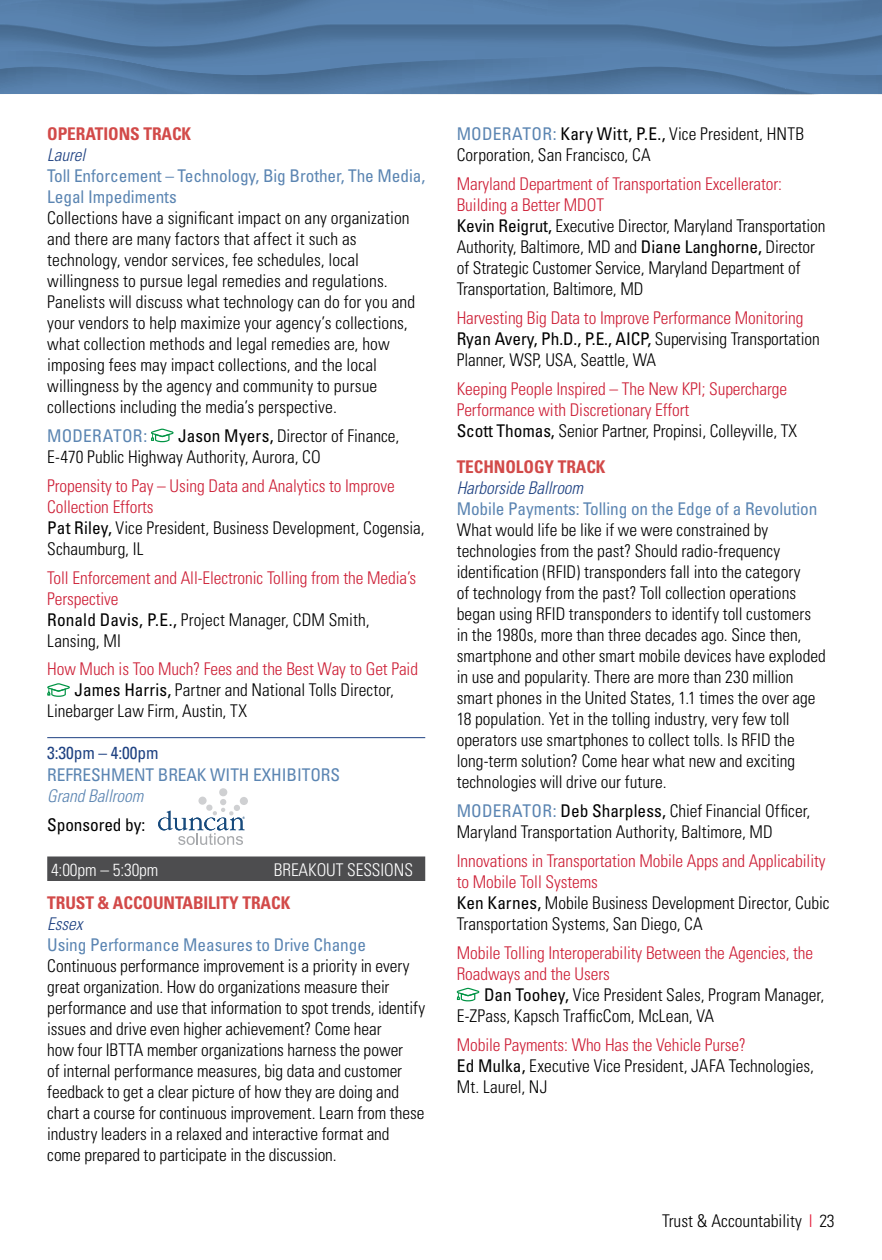
<style>
.page{position:relative;width:882px;height:1260px;background:#fff}
.page>*{position:absolute;margin:0;border:0;box-sizing:border-box;transform-origin:0 0}
.t1{font:300 condensed 17.5px/21px "Univers";color:#000}
.t2{font:300 condensed 17.5px/21px "Univers";letter-spacing:-.005em;color:#cd1f36}
.t3{font:condensed 17.5px/21px "Univers";letter-spacing:-.005em;color:#5b85b2}
.t4{font:700 condensed 17.5px "Univers";letter-spacing:-.005em;color:#d24a49}
.t5{font:italic 300 condensed 17.5px "Univers";letter-spacing:-.005em;color:#1f4282}
.t6{font:300 condensed 17.5px "Univers";letter-spacing:-.005em;color:#fff}
.t7{font:condensed 17.5px "Univers";letter-spacing:-.005em;color:#1f4282}
.t8{font:italic 300 condensed 17.5px "Univers";letter-spacing:-.005em;color:#5b85b2}
.t9{font:condensed 17.5px "Univers";letter-spacing:-.005em;color:#000}
.s1{font-weight:400}
.s2{font-weight:400;color:#000}
.s3{color:#000}
.s4{font-weight:400;color:#5b85b2}
.s5{color:#cd1f36}
.s6{color:#e31837}
</style>
<div class="page">
<svg style="left:0;top:0;width:882px;height:94px;background:#537ba5"></svg>
<hr style="left:47px;top:737px;width:378px;height:1px;background:#1f4282">
<div style="left:47px;top:857px;width:378px;height:24px;background:#4d4d4f"></div>
<svg style="left:151px;top:429px;width:23px;height:13px"></svg>
<svg style="left:47px;top:683px;width:23px;height:14px"></svg>
<svg style="left:457px;top:988px;width:22px;height:13px"></svg>
<svg style="left:158px;top:788px;width:90px;height:57px"></svg>
<p class="t4" style="left:47px;top:123px;width:146px">OPERATIONS TRACK</p>
<p class="t5" style="left:47px;top:144px;width:40px">Laurel</p>
<p class="t3" style="left:47px;top:165px;width:380px">Toll Enforcement – Technology, Big Brother, The Media,<br>Legal Impediments</p>
<p class="t1" style="left:47px;top:207px;width:369px">Collections have a significant impact on any organization and there are many factors that affect it such as technology, vendor services, fee schedules, local willingness to pursue legal remedies and regulations.<br>Panelists will discuss what technology can do for you and your vendors to help maximize your agency’s collections, what collection methods and legal remedies are, how imposing fees may impact collections, and the local willingness by the agency and community to pursue collections including the media’s perspective.</p>
<p class="t3" style="left:47px;top:425px;width:102px">MODERATOR:</p>
<p class="t1" style="left:47px;top:425px;width:354px;text-indent:131px"><span class="s1">Jason Myers,</span> Director of Finance,<br>E-470 Public Highway Authority, Aurora, CO</p>
<p class="t2" style="left:47px;top:475px;width:379px">Propensity to Pay – Using Data and Analytics to Improve Collection Efforts<br><span class="s2">Pat Riley,</span> <span class="s3">Vice President, Business Development, Cogensia, Schaumburg, IL</span></p>
<p class="t2" style="left:47px;top:567px;width:370px">Toll Enforcement and All-Electronic Tolling from the Media’s Perspective<br><span class="s2">Ronald Davis, P.E.,</span> <span class="s3">Project Manager, CDM Smith, Lansing, MI</span></p>
<p class="t2" style="left:47px;top:659px;width:372px">How Much is Too Much? Fees and the Best Way to Get Paid</p>
<p class="t1" style="left:75px;top:680px;width:321px"><span class="s1">James Harris,</span> Partner and National Tolls Director,</p>
<p class="t1" style="left:47px;top:701px;width:201px">Linebarger Law Firm, Austin, TX</p>
<p class="t7" style="left:47px;top:742px;width:113px">3:30pm – 4:00pm</p>
<p class="t3" style="left:47px;top:764px;width:294px">REFRESHMENT BREAK WITH EXHIBITORS</p>
<p class="t8" style="left:47px;top:785px;width:98px">Grand Ballroom</p>
<p class="t9" style="left:47px;top:814px;width:100px">Sponsored by:</p>
<p class="t6" style="left:51px;top:859px;width:109px">4:00pm – 5:30pm</p>
<p class="t6" style="left:274px;top:859px;width:141px">BREAKOUT SESSIONS</p>
<p class="t4" style="left:47px;top:892px;width:245px">TRUST &amp; ACCOUNTABILITY TRACK</p>
<p class="t5" style="left:47px;top:914px;width:37px">Essex</p>
<p class="t3" style="left:47px;top:934px;width:320px">Using Performance Measures to Drive Change</p>
<p class="t1" style="left:47px;top:956px;width:379px">Continuous performance improvement is a priority in every great organization. How do organizations measure their performance and use that information to spot trends, identify issues and drive even higher achievement? Come hear<br>how four IBTTA member organizations harness the power<br>of internal performance measures, big data and customer feedback to get a clear picture of how they are doing and chart a course for continuous improvement. Learn from these industry leaders in a relaxed and interactive format and come prepared to participate in the discussion.</p>
<p class="t1" style="left:457px;top:123px;width:349px"><span class="s4">MODERATOR:</span> <span class="s1">Kary Witt, P.E.,</span> Vice President, HNTB<br>Corporation, San Francisco, CA</p>
<p class="t1" style="left:457px;top:173px;width:370px"><span class="s5">Maryland Department of Transportation Excellerator:<br>Building a Better MDOT<br></span><span class="s1">Kevin Reigrut,</span> Executive Director, Maryland Transportation Authority, Baltimore, MD and <span class="s1">Diane Langhorne,</span> Director of Strategic Customer Service, Maryland Department of Transportation, Baltimore, MD</p>
<p class="t1" style="left:457px;top:307px;width:365px"><span class="s5">Harvesting Big Data to Improve Performance Monitoring<br></span><span class="s1">Ryan Avery, Ph.D., P.E., AICP,</span> Supervising Transportation<br>Planner, WSP, USA, Seattle, WA</p>
<p class="t2" style="left:457px;top:378px;width:342px">Keeping People Inspired – The New KPI; Supercharge<br>Performance with Discretionary Effort<br><span class="s2">Scott Thomas,</span> <span class="s3">Senior Partner, Propinsi, Colleyville, TX</span></p>
<p class="t4" style="left:457px;top:456px;width:150px">TECHNOLOGY TRACK</p>
<p class="t5" style="left:457px;top:478px;width:128px">Harborside Ballroom</p>
<p class="t3" style="left:457px;top:498px;width:362px">Mobile Payments: Tolling on the Edge of a Revolution</p>
<p class="t1" style="left:457px;top:520px;width:371px">What would life be like if we were constrained by technologies from the past? Should radio-frequency identification (RFID) transponders fall into the category<br>of technology from the past? Toll collection operations began using RFID transponders to identify toll customers in the 1980s, more than three decades ago. Since then, smartphone and other smart mobile devices have exploded in use and popularity. There are more than 230 million smart phones in the United States, 1.1 times the over age 18 population. Yet in the tolling industry, very few toll operators use smartphones to collect tolls. Is RFID the long-term solution? Come hear what new and exciting technologies will drive our future.</p>
<p class="t1" style="left:457px;top:801px;width:355px"><span class="s4">MODERATOR:</span> <span class="s1">Deb Sharpless,</span> Chief Financial Officer,<br>Maryland Transportation Authority, Baltimore, MD</p>
<p class="t2" style="left:457px;top:850px;width:374px">Innovations in Transportation Mobile Apps and Applicability to Mobile Toll Systems<br><span class="s2">Ken Karnes,</span> <span class="s3">Mobile Business Development Director, Cubic Transportation Systems, San Diego, CA</span></p>
<p class="t2" style="left:457px;top:942px;width:358px">Mobile Tolling Interoperability Between the Agencies, the<br>Roadways and the Users</p>
<p class="t1" style="left:457px;top:984px;width:369px;text-indent:27px"><span class="s1">Dan Toohey,</span> Vice President Sales, Program Manager,<br>E-ZPass, Kapsch TrafficCom, McLean, VA</p>
<p class="t1" style="left:457px;top:1034px;width:359px"><span class="s5">Mobile Payments: Who Has the Vehicle Purse?<br></span><span class="s1">Ed Mulka,</span> Executive Vice President, JAFA Technologies,<br>Mt. Laurel, NJ</p>
<p class="t1" style="left:662px;top:1210px;width:174px">Trust &amp; Accountability <span class="s6">l</span> 23</p>
</div>
